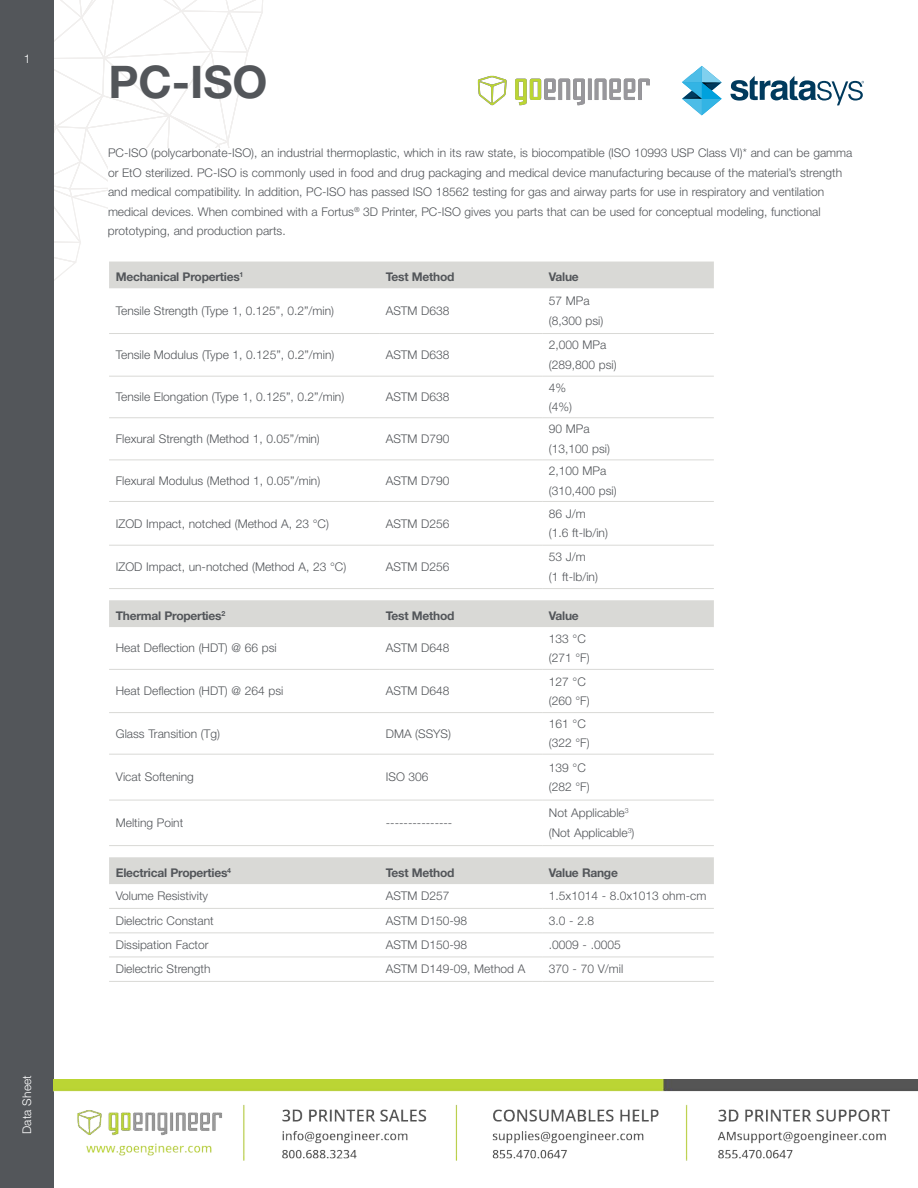
<style>
.page{position:relative;width:918px;height:1188px;background:#fff}
.page>*{position:absolute;margin:0;border:0;box-sizing:border-box;transform-origin:0 0}
.Page_Title{font:700 45px "Helvetica Neue LT Std";color:#53565a}
.TBL_-_Body{font:300 12px/19.5px "Helvetica Neue LT Std";color:#53565a}
.Para{font:300 12px/19.5px "Helvetica Neue LT Std";color:#53565a}
.TBL_-_Header{font:700 12px "Helvetica Neue LT Std";letter-spacing:-.02em;color:#53565a}
.t1{font:300 12px "Helvetica Neue LT Std";letter-spacing:.015em;color:#fff}
</style>
<div class="page">
<div style="left:0;top:0;width:54px;height:1188px;background:#53565a"></div>
<svg style="left:730px;top:76px;width:134px;height:29px"></svg>
<svg style="left:54px;top:0;width:668px;height:289px"></svg>
<svg style="left:109px;top:375px;width:605px;height:170px"></svg>
<hr style="left:109px;top:333px;width:270px;height:1px;background:#d9d9d6">
<hr style="left:379px;top:333px;width:163px;height:1px;background:#d9d9d6">
<hr style="left:542px;top:333px;width:172px;height:1px;background:#d9d9d6">
<hr style="left:109px;top:376px;width:270px;height:1px;background:#d9d9d6">
<hr style="left:379px;top:376px;width:163px;height:1px;background:#d9d9d6">
<hr style="left:542px;top:376px;width:172px;height:1px;background:#d9d9d6">
<hr style="left:109px;top:417px;width:270px;height:1px;background:#d9d9d6">
<hr style="left:379px;top:417px;width:163px;height:1px;background:#d9d9d6">
<hr style="left:542px;top:417px;width:172px;height:1px;background:#d9d9d6">
<hr style="left:109px;top:460px;width:270px;height:1px;background:#d9d9d6">
<hr style="left:379px;top:460px;width:163px;height:1px;background:#d9d9d6">
<hr style="left:542px;top:460px;width:172px;height:1px;background:#d9d9d6">
<hr style="left:109px;top:501px;width:270px;height:1px;background:#d9d9d6">
<hr style="left:379px;top:501px;width:163px;height:1px;background:#d9d9d6">
<hr style="left:542px;top:501px;width:172px;height:1px;background:#d9d9d6">
<hr style="left:109px;top:545px;width:270px;height:1px;background:#d9d9d6">
<hr style="left:379px;top:545px;width:163px;height:1px;background:#d9d9d6">
<hr style="left:542px;top:545px;width:172px;height:1px;background:#d9d9d6">
<hr style="left:109px;top:588px;width:270px;height:1px;background:#d9d9d6">
<hr style="left:379px;top:588px;width:163px;height:1px;background:#d9d9d6">
<hr style="left:542px;top:588px;width:172px;height:1px;background:#d9d9d6">
<div style="left:109px;top:600px;width:605px;height:27px;background:#d9d9d6"></div>
<svg style="left:109px;top:753px;width:605px;height:47px"></svg>
<hr style="left:109px;top:669px;width:270px;height:1px;background:#d9d9d6">
<hr style="left:379px;top:669px;width:163px;height:1px;background:#d9d9d6">
<hr style="left:542px;top:669px;width:172px;height:1px;background:#d9d9d6">
<hr style="left:109px;top:712px;width:270px;height:1px;background:#d9d9d6">
<hr style="left:379px;top:712px;width:163px;height:1px;background:#d9d9d6">
<hr style="left:542px;top:712px;width:172px;height:1px;background:#d9d9d6">
<hr style="left:109px;top:754px;width:270px;height:1px;background:#d9d9d6">
<hr style="left:379px;top:754px;width:163px;height:1px;background:#d9d9d6">
<hr style="left:542px;top:754px;width:172px;height:1px;background:#d9d9d6">
<hr style="left:109px;top:800px;width:270px;height:1px;background:#d9d9d6">
<hr style="left:379px;top:800px;width:163px;height:1px;background:#d9d9d6">
<hr style="left:542px;top:800px;width:172px;height:1px;background:#d9d9d6">
<hr style="left:109px;top:845px;width:270px;height:1px;background:#d9d9d6">
<hr style="left:379px;top:845px;width:163px;height:1px;background:#d9d9d6">
<hr style="left:542px;top:845px;width:172px;height:1px;background:#d9d9d6">
<div style="left:109px;top:857px;width:605px;height:27px;background:#d9d9d6"></div>
<svg style="left:109px;top:933px;width:605px;height:24px"></svg>
<hr style="left:109px;top:908px;width:270px;height:1px;background:#d9d9d6">
<hr style="left:379px;top:908px;width:163px;height:1px;background:#d9d9d6">
<hr style="left:542px;top:908px;width:172px;height:1px;background:#d9d9d6">
<hr style="left:109px;top:932px;width:270px;height:1px;background:#d9d9d6">
<hr style="left:379px;top:932px;width:163px;height:1px;background:#d9d9d6">
<hr style="left:542px;top:932px;width:172px;height:1px;background:#d9d9d6">
<hr style="left:109px;top:957px;width:270px;height:1px;background:#d9d9d6">
<hr style="left:379px;top:957px;width:163px;height:1px;background:#d9d9d6">
<hr style="left:542px;top:957px;width:172px;height:1px;background:#d9d9d6">
<hr style="left:109px;top:981px;width:270px;height:1px;background:#d9d9d6">
<hr style="left:379px;top:981px;width:163px;height:1px;background:#d9d9d6">
<hr style="left:542px;top:981px;width:172px;height:1px;background:#d9d9d6">
<img style="left:53px;top:1080px;width:865px;height:81px">
<img style="left:478px;top:76px;width:172px;height:30px">
<p class="t1" style="left:24px;top:51px;width:8px">1</p>
<p class="t1" style="left:20px;top:1134px;width:61px;rotate:-90deg">Data Sheet</p>
<p class="Page_Title" style="left:108px;top:54px;width:161px">PC-ISO</p>
<p class="Para" style="left:108px;top:143px;width:746px">PC-ISO (polycarbonate-ISO), an industrial thermoplastic, which in its raw state, is biocompatible (ISO 10993 USP Class VI)* and can be gamma or EtO sterilized. PC-ISO is commonly used in food and drug packaging and medical device manufacturing because of the material’s strength and medical compatibility. In addition, PC-ISO has passed ISO 18562 testing for gas and airway parts for use in respiratory and ventilation medical devices. When combined with a Fortus<sup>®</sup> 3D Printer, PC-ISO gives you parts that can be used for conceptual modeling, functional prototyping, and production parts.</p>
<p class="TBL_-_Header" style="left:116px;top:270px;width:129px">Mechanical Properties<sup>1</sup></p>
<p class="TBL_-_Header" style="left:386px;top:270px;width:70px">Test Method</p>
<p class="TBL_-_Header" style="left:549px;top:270px;width:31px">Value</p>
<p class="TBL_-_Body" style="left:116px;top:301px;width:220px">Tensile Strength (Type 1, 0.125”, 0.2”/min)</p>
<p class="TBL_-_Body" style="left:386px;top:301px;width:65px">ASTM D638</p>
<p class="TBL_-_Body" style="left:549px;top:291px;width:56px">57 MPa (8,300 psi)</p>
<p class="TBL_-_Body" style="left:116px;top:345px;width:220px">Tensile Modulus (Type 1, 0.125”, 0.2”/min)</p>
<p class="TBL_-_Body" style="left:386px;top:345px;width:65px">ASTM D638</p>
<p class="TBL_-_Body" style="left:549px;top:335px;width:69px">2,000 MPa (289,800 psi)</p>
<p class="TBL_-_Body" style="left:116px;top:387px;width:230px">Tensile Elongation (Type 1, 0.125”, 0.2”/min)</p>
<p class="TBL_-_Body" style="left:386px;top:387px;width:65px">ASTM D638</p>
<p class="TBL_-_Body" style="left:549px;top:377px;width:25px">4% (4%)</p>
<p class="TBL_-_Body" style="left:116px;top:429px;width:206px">Flexural Strength (Method 1, 0.05”/min)</p>
<p class="TBL_-_Body" style="left:386px;top:429px;width:65px">ASTM D790</p>
<p class="TBL_-_Body" style="left:549px;top:419px;width:63px">90 MPa (13,100 psi)</p>
<p class="TBL_-_Body" style="left:116px;top:471px;width:206px">Flexural Modulus (Method 1, 0.05”/min)</p>
<p class="TBL_-_Body" style="left:386px;top:471px;width:65px">ASTM D790</p>
<p class="TBL_-_Body" style="left:549px;top:461px;width:69px">2,100 MPa (310,400 psi)</p>
<p class="TBL_-_Body" style="left:116px;top:513px;width:215px">IZOD Impact, notched (Method A, 23 °C)</p>
<p class="TBL_-_Body" style="left:386px;top:513px;width:65px">ASTM D256</p>
<p class="TBL_-_Body" style="left:549px;top:504px;width:61px">86 J/m (1.6 ft-lb/in)</p>
<p class="TBL_-_Body" style="left:116px;top:557px;width:232px">IZOD Impact, un-notched (Method A, 23 °C)</p>
<p class="TBL_-_Body" style="left:386px;top:557px;width:65px">ASTM D256</p>
<p class="TBL_-_Body" style="left:549px;top:547px;width:50px">53 J/m (1 ft-lb/in)</p>
<p class="TBL_-_Header" style="left:116px;top:608px;width:111px">Thermal Properties<sup>2</sup></p>
<p class="TBL_-_Header" style="left:386px;top:608px;width:70px">Test Method</p>
<p class="TBL_-_Header" style="left:549px;top:608px;width:31px">Value</p>
<p class="TBL_-_Body" style="left:116px;top:638px;width:162px">Heat Deflection (HDT) @ 66 psi</p>
<p class="TBL_-_Body" style="left:386px;top:638px;width:65px">ASTM D648</p>
<p class="TBL_-_Body" style="left:549px;top:628px;width:42px">133 °C (271 °F)</p>
<p class="TBL_-_Body" style="left:116px;top:681px;width:169px">Heat Deflection (HDT) @ 264 psi</p>
<p class="TBL_-_Body" style="left:386px;top:681px;width:65px">ASTM D648</p>
<p class="TBL_-_Body" style="left:549px;top:671px;width:42px">127 °C (260 °F)</p>
<p class="TBL_-_Body" style="left:116px;top:723px;width:106px">Glass Transition (Tg)</p>
<p class="TBL_-_Body" style="left:386px;top:723px;width:67px">DMA (SSYS)</p>
<p class="TBL_-_Body" style="left:549px;top:714px;width:42px">161 °C (322 °F)</p>
<p class="TBL_-_Body" style="left:116px;top:767px;width:79px">Vicat Softening</p>
<p class="TBL_-_Body" style="left:386px;top:767px;width:44px">ISO 306</p>
<p class="TBL_-_Body" style="left:549px;top:757px;width:42px">139 °C (282 °F)</p>
<p class="TBL_-_Body" style="left:116px;top:813px;width:69px">Melting Point</p>
<p class="TBL_-_Body" style="left:386px;top:813px;width:68px">---------------</p>
<p class="TBL_-_Body" style="left:549px;top:803px;width:87px">Not Applicable<sup>3 </sup>(Not Applicable<sup>3</sup>)</p>
<p class="TBL_-_Header" style="left:116px;top:866px;width:117px">Electrical Properties<sup>4</sup></p>
<p class="TBL_-_Header" style="left:386px;top:866px;width:70px">Test Method</p>
<p class="TBL_-_Header" style="left:549px;top:866px;width:71px">Value Range</p>
<p class="TBL_-_Body" style="left:116px;top:886px;width:94px">Volume Resistivity</p>
<p class="TBL_-_Body" style="left:386px;top:886px;width:65px">ASTM D257</p>
<p class="TBL_-_Body" style="left:549px;top:886px;width:159px">1.5x1014 - 8.0x1013 ohm-cm</p>
<p class="TBL_-_Body" style="left:116px;top:911px;width:99px">Dielectric Constant</p>
<p class="TBL_-_Body" style="left:386px;top:911px;width:83px">ASTM D150-98</p>
<p class="TBL_-_Body" style="left:549px;top:911px;width:47px">3.0 - 2.8</p>
<p class="TBL_-_Body" style="left:116px;top:935px;width:94px">Dissipation Factor</p>
<p class="TBL_-_Body" style="left:386px;top:935px;width:83px">ASTM D150-98</p>
<p class="TBL_-_Body" style="left:549px;top:935px;width:73px">.0009 - .0005</p>
<p class="TBL_-_Body" style="left:116px;top:959px;width:96px">Dielectric Strength</p>
<p class="TBL_-_Body" style="left:386px;top:959px;width:141px">ASTM D149-09, Method A</p>
<p class="TBL_-_Body" style="left:549px;top:959px;width:76px">370 - 70 V/mil</p>
</div>
